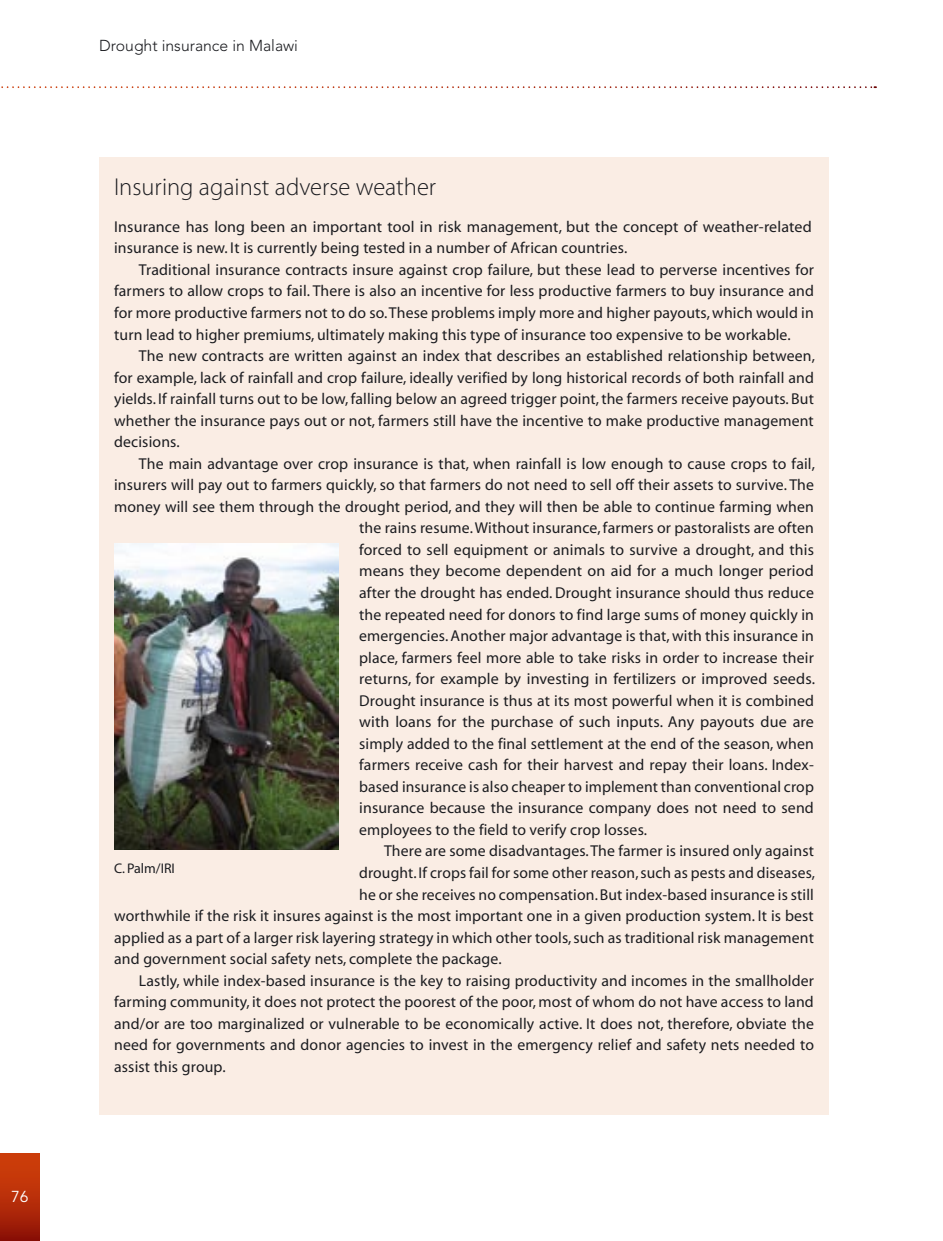
<style>
.page{position:relative;width:943px;height:1241px;background:#fff}
.page>*{position:absolute;margin:0;border:0;box-sizing:border-box;transform-origin:0 0}
.Box_heading{font:24.5px "Adobe Corp ID Myriad Lt";color:#1b1c20}
.Box_text__indent{font:15.75px/21.5px "Adobe Corp ID Myriad Rg";letter-spacing:.01em;color:#1b1c20;text-align:justify}
.Box_text__first{font:15.75px/21.5px "Adobe Corp ID Myriad Rg";letter-spacing:.01em;color:#1b1c20}
.t1{font:300 15.75px "Avenir";color:#1b1c20}
.t2{font:15.75px "Avenir";color:#fff}
.Box_caption{font:14px "Adobe Corp ID Myriad Rg";color:#1b1c20}
</style>
<div class="page">
<svg style="left:1px;top:86px;width:874px;height:2px"></svg>
<div style="left:0;top:1153px;width:40px;height:87px;background:linear-gradient(to bottom,#d7440b,#931507)"></div>
<div style="left:99px;top:157px;width:729px;height:957px;background:#faede4"></div>
<img style="left:114px;top:544px;width:224px;height:305px">
<p class="t2" style="left:11px;top:1187px;width:19px">76</p>
<p class="t1" style="left:99px;top:37px;width:200px">Drought insurance in Malawi</p>
<p class="Box_heading" style="left:114px;top:175px;width:323px">Insuring against adverse weather</p>
<p class="Box_text__first" style="left:114px;top:216px;width:699px">Insurance has long been an important tool in risk management, but the concept of weather-related insurance is new. It is currently being tested in a number of African countries.</p>
<p class="Box_text__indent" style="left:114px;top:259px;width:701px;text-indent:25px">Traditional insurance contracts insure against crop failure, but these lead to perverse incentives for farmers to allow crops to fail. There is also an incentive for less productive farmers to buy insurance and for more productive farmers not to do so. These problems imply more and higher payouts, which would in turn lead to higher premiums, ultimately making this type of insurance too expensive to be workable.</p>
<p class="Box_text__indent" style="left:114px;top:345px;width:702px;text-indent:25px">The new contracts are written against an index that describes an established relationship between, for example, lack of rainfall and crop failure, ideally verified by long historical records of both rainfall and yields. If rainfall turns out to be low, falling below an agreed trigger point, the farmers receive payouts. But whether the insurance pays out or not, farmers still have the incentive to make productive management decisions.</p>
<p class="Box_text__indent" style="left:139px;top:453px;width:677px">The main advantage over crop insurance is that, when rainfall is low enough to cause crops to fail,</p>
<p class="Box_text__indent" style="left:114px;top:475px;width:701px">insurers will pay out to farmers quickly, so that farmers do not need to sell off their assets to survive. The</p>
<p class="Box_text__indent" style="left:114px;top:496px;width:701px">money will see them through the drought period, and they will then be able to continue farming when</p>
<p class="Box_text__indent" style="left:359px;top:518px;width:456px">the rains resume. Without insurance, farmers or pastoralists are often</p>
<p class="Box_text__indent" style="left:359px;top:539px;width:456px">forced to sell equipment or animals to survive a drought, and this</p>
<p class="Box_text__indent" style="left:359px;top:561px;width:456px">means they become dependent on aid for a much longer period</p>
<p class="Box_text__indent" style="left:359px;top:582px;width:456px">after the drought has ended. Drought insurance should thus reduce</p>
<p class="Box_text__indent" style="left:359px;top:604px;width:456px">the repeated need for donors to find large sums of money quickly in</p>
<p class="Box_text__indent" style="left:359px;top:625px;width:456px">emergencies. Another major advantage is that, with this insurance in</p>
<p class="Box_text__indent" style="left:359px;top:647px;width:456px">place, farmers feel more able to take risks in order to increase their</p>
<p class="Box_text__indent" style="left:359px;top:668px;width:457px">returns, for example by investing in fertilizers or improved seeds.</p>
<p class="Box_text__indent" style="left:359px;top:690px;width:456px">Drought insurance is thus at its most powerful when it is combined</p>
<p class="Box_text__indent" style="left:359px;top:711px;width:456px">with loans for the purchase of such inputs. Any payouts due are</p>
<p class="Box_text__indent" style="left:359px;top:733px;width:456px">simply added to the final settlement at the end of the season, when</p>
<p class="Box_text__indent" style="left:359px;top:754px;width:456px">farmers receive cash for their harvest and repay their loans. Index-</p>
<p class="Box_text__indent" style="left:359px;top:776px;width:456px">based insurance is also cheaper to implement than conventional crop</p>
<p class="Box_text__indent" style="left:359px;top:798px;width:456px">insurance because the insurance company does not need to send</p>
<p class="Box_text__indent" style="left:359px;top:819px;width:289px">employees to the field to verify crop losses.</p>
<p class="Box_text__indent" style="left:384px;top:841px;width:431px">There are some disadvantages. The farmer is insured only against</p>
<p class="Box_text__indent" style="left:359px;top:862px;width:457px">drought. If crops fail for some other reason, such as pests and diseases,</p>
<p class="Box_text__indent" style="left:359px;top:884px;width:456px">he or she receives no compensation. But index-based insurance is still</p>
<p class="Box_text__indent" style="left:114px;top:905px;width:701px">worthwhile if the risk it insures against is the most important one in a given production system. It is best</p>
<p class="Box_text__indent" style="left:114px;top:927px;width:701px">applied as a part of a larger risk layering strategy in which other tools, such as traditional risk management</p>
<p class="Box_text__indent" style="left:114px;top:948px;width:389px">and government social safety nets, complete the package.</p>
<p class="Box_text__indent" style="left:114px;top:970px;width:701px;text-indent:25px">Lastly, while index-based insurance is the key to raising productivity and incomes in the smallholder farming community, it does not protect the poorest of the poor, most of whom do not have access to land and/or are too marginalized or vulnerable to be economically active. It does not, therefore, obviate the need for governments and donor agencies to invest in the emergency relief and safety nets needed to assist this group.</p>
<p class="Box_caption" style="left:114px;top:860px;width:62px">C. Palm/IRI</p>
</div>
